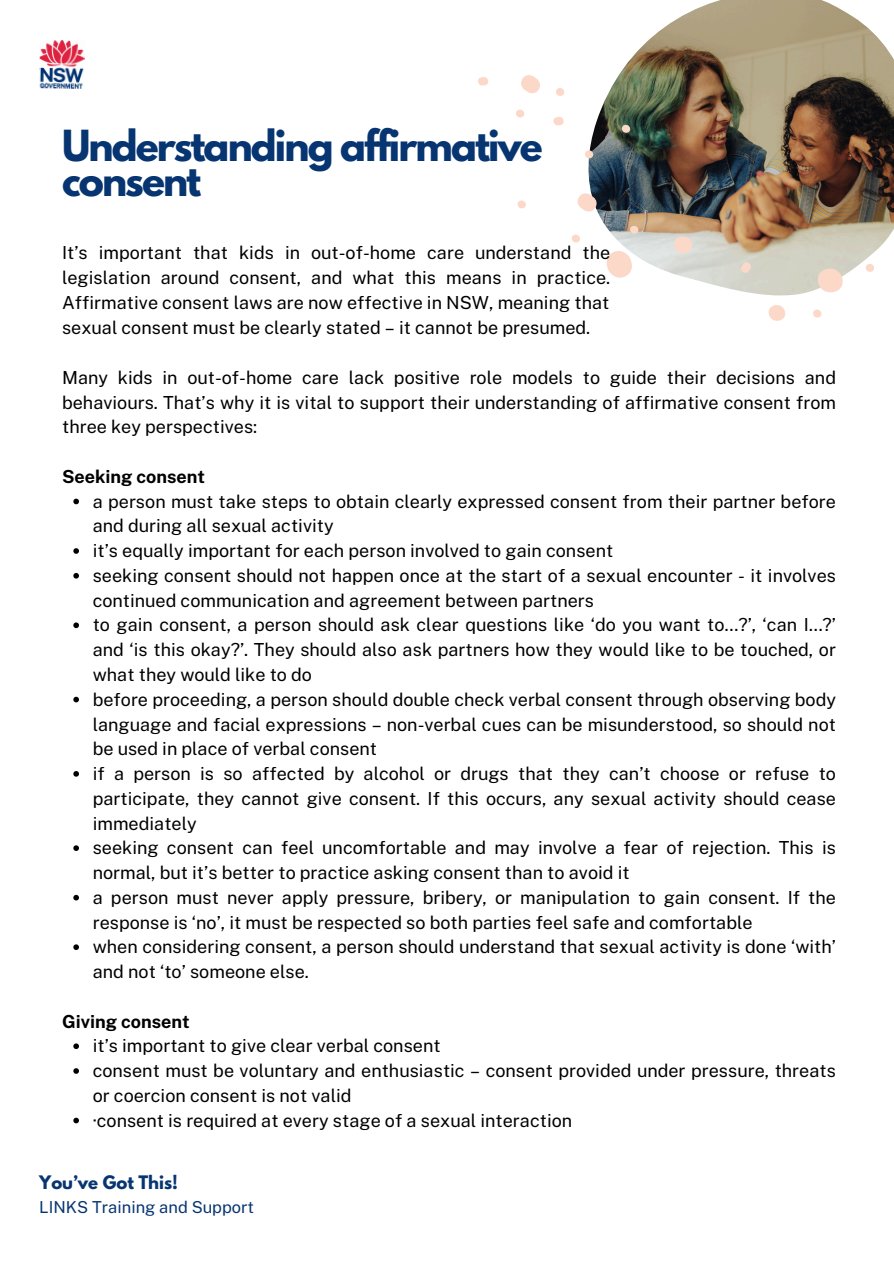
<style>
.page{position:relative;width:894px;height:1264px;background:#fff}
.page>*{position:absolute;margin:0;border:0;box-sizing:border-box;transform-origin:0 0}
.t1{font:700 37.95px/35.5px "League Spartan";letter-spacing:-.05em;color:#073571}
.t2{font:18px/24.8px "Public Sans";color:#000}
.t3{font:700 18px "Public Sans";color:#000}
.t4{font:16.5px "Public Sans";color:#073571}
.t5{font:700 16.5px "League Spartan";color:#073571}
</style>
<div class="page">
<img style="left:636px;top:0;width:254px;height:53px">
<img style="left:478px;top:53px;width:415px;height:268px">
<img style="left:39px;top:40px;width:46px;height:49px">
<svg style="left:73px;top:498px;width:6px;height:6px"></svg>
<svg style="left:73px;top:548px;width:6px;height:6px"></svg>
<svg style="left:73px;top:573px;width:6px;height:5px"></svg>
<svg style="left:73px;top:622px;width:6px;height:6px"></svg>
<svg style="left:73px;top:696px;width:6px;height:6px"></svg>
<svg style="left:73px;top:771px;width:6px;height:5px"></svg>
<svg style="left:73px;top:845px;width:6px;height:6px"></svg>
<svg style="left:73px;top:894px;width:6px;height:6px"></svg>
<svg style="left:73px;top:944px;width:6px;height:6px"></svg>
<svg style="left:73px;top:1043px;width:6px;height:6px"></svg>
<svg style="left:73px;top:1068px;width:6px;height:5px"></svg>
<svg style="left:73px;top:1117px;width:6px;height:6px"></svg>
<p class="t1" style="left:62px;top:132px;width:482px">Understanding affirmative consent</p>
<h2 class="t2" style="left:62px;top:240px;width:549px;text-align:justify">It’s important that kids in out-of-home care understand the legislation around consent, and what this means in practice.<br>Affirmative consent laws are now effective in NSW, meaning that</h2>
<p class="t2" style="left:62px;top:315px;width:529px">sexual consent must be clearly stated – it cannot be presumed.</p>
<p class="t2" style="left:62px;top:365px;width:775px;text-align:justify">Many kids in out-of-home care lack positive role models to guide their decisions and behaviours. That’s why it is vital to support their understanding of affirmative consent from three key perspectives:</p>
<h1 class="t3" style="left:62px;top:466px;width:144px">Seeking consent</h1>
<p class="t2" style="left:93px;top:489px;width:744px">a person must take steps to obtain clearly expressed consent from their partner before and during all sexual activity</p>
<p class="t2" style="left:93px;top:538px;width:522px">it’s equally important for each person involved to gain consent</p>
<p class="t2" style="left:93px;top:563px;width:744px">seeking consent should not happen once at the start of a sexual encounter - it involves continued communication and agreement between partners</p>
<h2 class="t2" style="left:93px;top:612px;width:744px;text-align:justify">to gain consent, a person should ask clear questions like ‘do you want to…?’, ‘can I…?’ and ‘is this okay?’. They should also ask partners how they would like to be touched, or what they would like to do</h2>
<p class="t2" style="left:93px;top:687px;width:744px;text-align:justify">before proceeding, a person should double check verbal consent through observing body language and facial expressions – non-verbal cues can be misunderstood, so should not be used in place of verbal consent</p>
<p class="t2" style="left:93px;top:761px;width:744px;text-align:justify">if a person is so affected by alcohol or drugs that they can’t choose or refuse to participate, they cannot give consent. If this occurs, any sexual activity should cease immediately</p>
<p class="t2" style="left:93px;top:835px;width:744px">seeking consent can feel uncomfortable and may involve a fear of rejection. This is normal, but it’s better to practice asking consent than to avoid it</p>
<p class="t2" style="left:93px;top:885px;width:744px">a person must never apply pressure, bribery, or manipulation to gain consent. If the response is ‘no’, it must be respected so both parties feel safe and comfortable</p>
<p class="t2" style="left:93px;top:934px;width:744px">when considering consent, a person should understand that sexual activity is done ‘with’ and not ‘to’ someone else.</p>
<p class="t3" style="left:62px;top:1010px;width:129px">Giving consent</p>
<p class="t2" style="left:93px;top:1033px;width:349px">it’s important to give clear verbal consent</p>
<p class="t2" style="left:93px;top:1058px;width:744px">consent must be voluntary and enthusiastic – consent provided under pressure, threats or coercion consent is not valid</p>
<p class="t2" style="left:93px;top:1107px;width:481px">·consent is required at every stage of a sexual interaction</p>
<p class="t5" style="left:39px;top:1174px;width:140px">You’ve Got This!</p>
<p class="t4" style="left:39px;top:1197px;width:216px">LINKS Training and Support</p>
</div>
